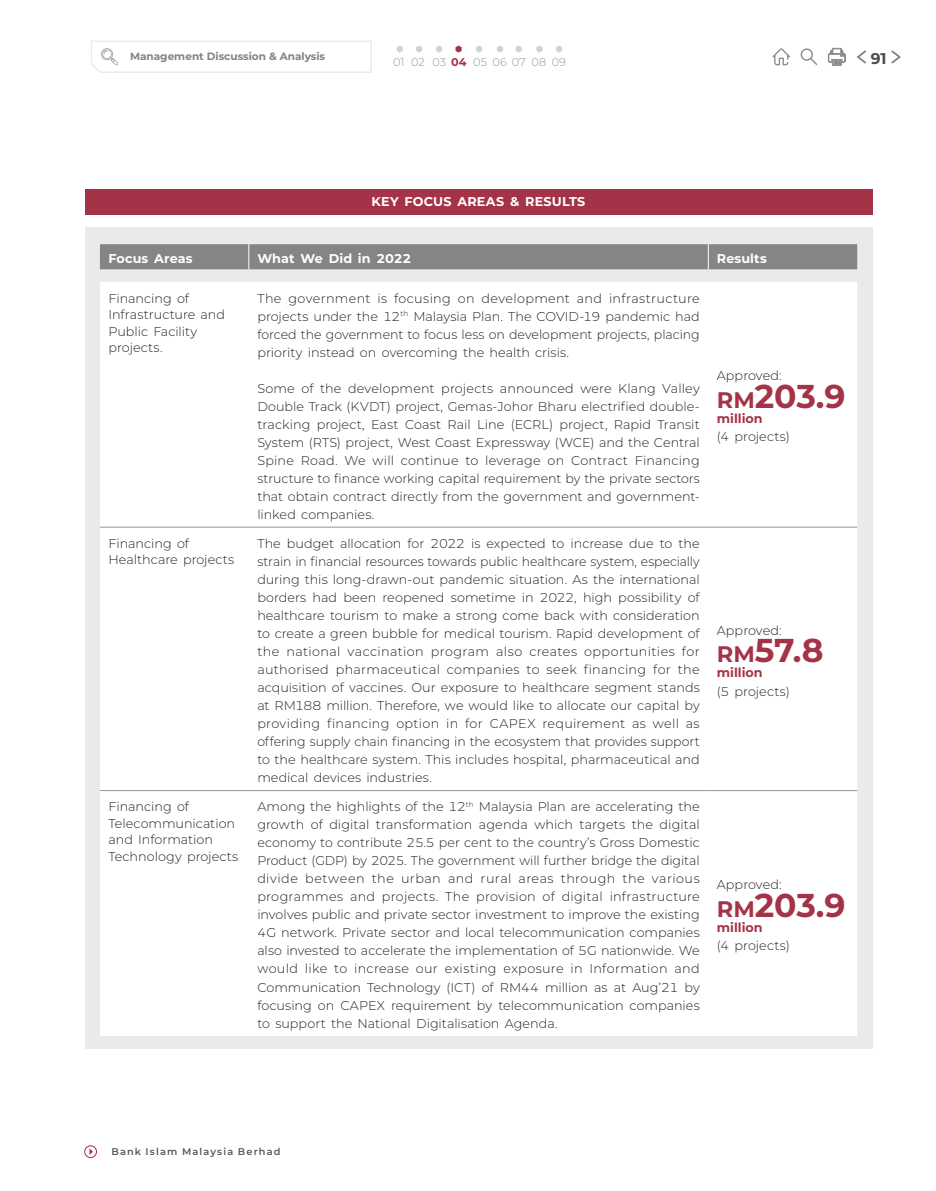
<style>
.page{position:relative;width:936px;height:1191px;background:#fff}
.page>*{position:absolute;margin:0;border:0;box-sizing:border-box;transform-origin:0 0}
.t1{font:700 33px "Montserrat";color:#a53347}
.t2{font:700 15.6px "Montserrat";color:#4b4c4d}
.t3{font:300 12.75px/18px "Montserrat";color:#231f20;text-align:justify}
.t4{font:700 12.75px "Montserrat";letter-spacing:.015em;color:#fff}
.t5{font:700 12.75px "Montserrat";color:#a53347}
.t6{font:300 11.25px "Montserrat";color:#939598}
.t7{font:700 10.5px "Montserrat";color:#808285}
.t8{font:600 9.75px "Montserrat";letter-spacing:.115em;color:#57585a}
.s1{font-weight:700;color:#a53347}
.s2{font-size:22.5px}
</style>
<div class="page">
<div style="left:85px;top:189px;width:787px;height:25px;background:#a53347"></div>
<div style="left:85px;top:227px;width:787px;height:822px;background:#e9eaeb"></div>
<div style="left:100px;top:282px;width:757px;height:754px;background:#fff"></div>
<hr style="left:100px;top:527px;width:149px;height:1px;background:#939598">
<hr style="left:249px;top:527px;width:459px;height:1px;background:#939598">
<hr style="left:708px;top:527px;width:149px;height:1px;background:#939598">
<hr style="left:100px;top:790px;width:149px;height:1px;background:#939598">
<hr style="left:249px;top:790px;width:459px;height:1px;background:#939598">
<hr style="left:708px;top:790px;width:149px;height:1px;background:#939598">
<div style="left:100px;top:244px;width:757px;height:25px;background:#868484"></div>
<svg style="left:91px;top:41px;width:281px;height:32px"></svg>
<div style="left:84px;top:1145px;width:13px;height:13px;border:1px solid #a53347;border-radius:50%"></div>
<svg style="left:89px;top:1148px;width:4px;height:7px"></svg>
<svg style="left:856px;top:50px;width:10px;height:14px"></svg>
<svg style="left:891px;top:50px;width:9px;height:14px"></svg>
<svg style="left:772px;top:48px;width:18px;height:17px"></svg>
<svg style="left:808px;top:56px;width:10px;height:9px"></svg>
<div style="left:800px;top:48px;width:12px;height:13px;border:1px solid #8b8d90;border-radius:50%"></div>
<svg style="left:827px;top:48px;width:18px;height:18px"></svg>
<svg style="left:396px;top:45px;width:7px;height:8px"></svg>
<svg style="left:416px;top:45px;width:6px;height:8px"></svg>
<svg style="left:436px;top:45px;width:6px;height:8px"></svg>
<svg style="left:476px;top:45px;width:6px;height:8px"></svg>
<svg style="left:515px;top:45px;width:6px;height:8px"></svg>
<svg style="left:536px;top:45px;width:6px;height:8px"></svg>
<svg style="left:556px;top:45px;width:6px;height:8px"></svg>
<svg style="left:455px;top:45px;width:6px;height:8px"></svg>
<svg style="left:497px;top:45px;width:6px;height:8px"></svg>
<p class="t7" style="left:130px;top:49px;width:197px">Management Discussion &amp; Analysis</p>
<p class="t6" style="left:393px;top:54px;width:174px">01 02 03 <span class="s1">04</span> 05 06 07 08 09</p>
<p class="t2" style="left:870px;top:47px;width:17px">91</p>
<p class="t4" style="left:371px;top:192px;width:215px">KEY FOCUS AREAS &amp; RESULTS</p>
<p class="t4" style="left:108px;top:249px;width:86px">Focus Areas</p>
<p class="t4" style="left:257px;top:249px;width:155px">What We Did in 2022</p>
<p class="t4" style="left:716px;top:249px;width:52px">Results</p>
<p class="t3" style="left:108px;top:289px;width:118px;line-height:16.5px;text-align:left">Financing of<br>Infrastructure and<br>Public Facility projects.</p>
<p class="t3" style="left:257px;top:289px;width:444px">The government is focusing on development and infrastructure projects under the 12<sup>th</sup> Malaysia Plan. The COVID-19 pandemic had forced the government to focus less on development projects, placing priority instead on overcoming the health crisis.</p>
<p class="t3" style="left:257px;top:379px;width:444px">Some of the development projects announced were Klang Valley Double Track (KVDT) project, Gemas-Johor Bharu electrified double&shy;tracking project, East Coast Rail Line (ECRL) project, Rapid Transit System (RTS) project, West Coast Expressway (WCE) and the Central Spine Road. We will continue to leverage on Contract Financing structure to finance working capital requirement by the private sectors that obtain contract directly from the government and government&shy;linked companies.</p>
<p class="t3" style="left:716px;top:366px;width:66px">Approved:</p>
<h1 class="t1" style="left:716px;top:372px;width:130px"><span class="s2">RM</span>203.9</h1>
<p class="t5" style="left:716px;top:409px;width:47px">million</p>
<p class="t3" style="left:716px;top:427px;width:74px">(4 projects)</p>
<p class="t3" style="left:108px;top:535px;width:127px;line-height:16.5px">Financing of<br>Healthcare projects</p>
<p class="t3" style="left:257px;top:534px;width:444px">The budget allocation for 2022 is expected to increase due to the strain in financial resources towards public healthcare system, especially during this long-drawn-out pandemic situation. As the international borders had been reopened sometime in 2022, high possibility of healthcare tourism to make a strong come back with consideration to create a green bubble for medical tourism. Rapid development of the national vaccination program also creates opportunities for authorised pharmaceutical companies to seek financing for the acquisition of vaccines. Our exposure to healthcare segment stands at RM188 million. Therefore, we would like to allocate our capital by providing financing option in for CAPEX requirement as well as offering supply chain financing in the ecosystem that provides support to the healthcare system. This includes hospital, pharmaceutical and medical devices industries.</p>
<p class="t3" style="left:108px;top:798px;width:131px;line-height:16.5px;text-align:left">Financing of<br>Telecommunication and Information<br>Technology projects</p>
<p class="t3" style="left:257px;top:797px;width:444px">Among the highlights of the 12<sup>th</sup> Malaysia Plan are accelerating the growth of digital transformation agenda which targets the digital economy to contribute 25.5 per cent to the country’s Gross Domestic Product (GDP) by 2025. The government will further bridge the digital divide between the urban and rural areas through the various programmes and projects. The provision of digital infrastructure involves public and private sector investment to improve the existing 4G network. Private sector and local telecommunication companies also invested to accelerate the implementation of 5G nationwide. We would like to increase our existing exposure in Information and Communication Technology (ICT) of RM44 million as at Aug’21 by focusing on CAPEX requirement by telecommunication companies to support the National Digitalisation Agenda.</p>
<p class="t3" style="left:716px;top:620px;width:66px">Approved:</p>
<h1 class="t1" style="left:716px;top:626px;width:108px"><span class="s2">RM</span>57.8</h1>
<p class="t5" style="left:716px;top:664px;width:47px">million</p>
<p class="t3" style="left:716px;top:681px;width:74px">(5 projects)</p>
<p class="t3" style="left:716px;top:875px;width:66px">Approved:</p>
<h1 class="t1" style="left:716px;top:881px;width:130px"><span class="s2">RM</span>203.9</h1>
<p class="t5" style="left:716px;top:918px;width:47px">million</p>
<p class="t3" style="left:716px;top:936px;width:74px">(4 projects)</p>
<p class="t8" style="left:111px;top:1144px;width:171px">Bank Islam Malaysia Berhad</p>
</div>
